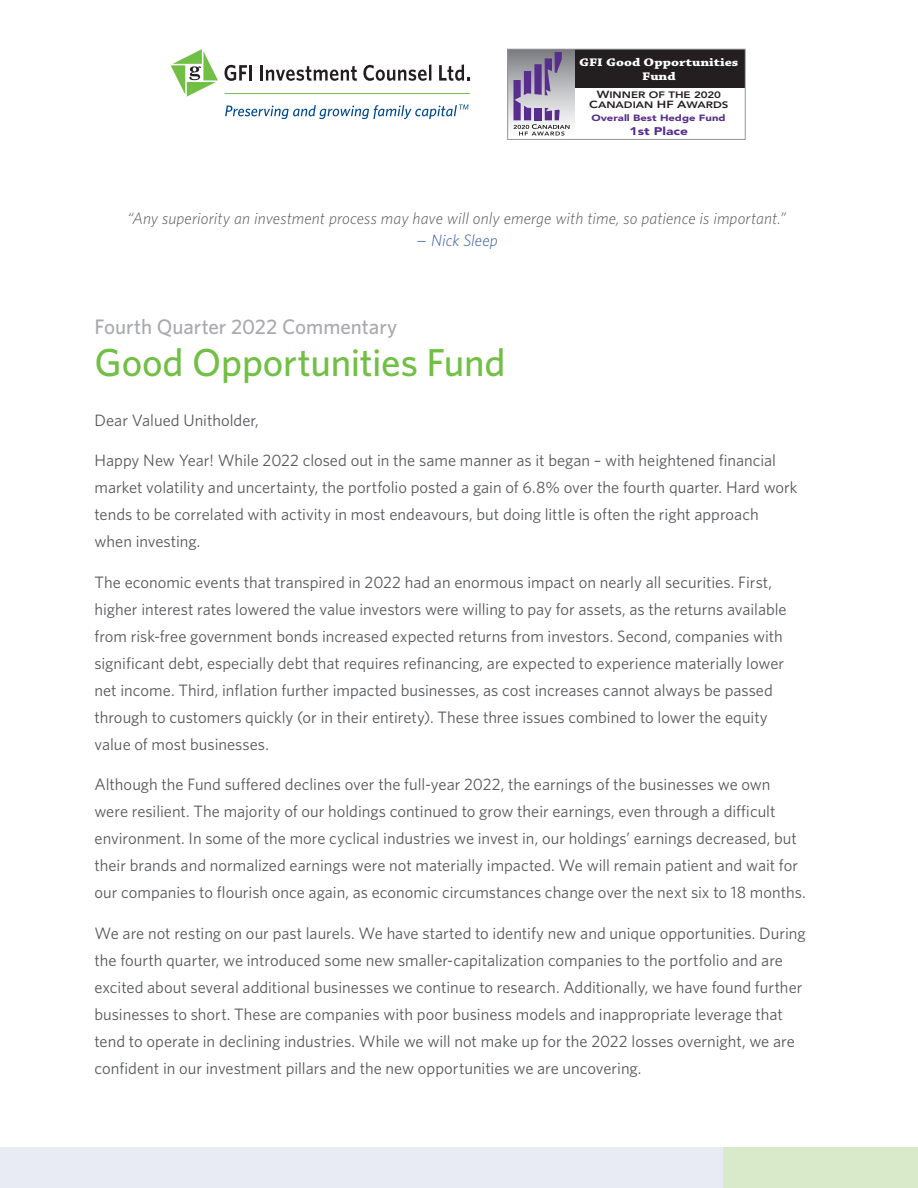
<style>
.page{position:relative;width:918px;height:1188px;background:#fff}
.page>*{position:absolute;margin:0;border:0;box-sizing:border-box;transform-origin:0 0}
.t1{font:500 39px "Whitney";letter-spacing:-.005em;color:#71bf44}
.t2{font:500 21px "Whitney";letter-spacing:-.005em;color:#a8a9ad}
.t3{font:16.5px/27px "Whitney";color:#57585a}
.t4{font:italic 300 16.5px "Whitney";letter-spacing:.005em;color:#57585a}
.t5{font:italic 300 16.5px "Whitney";letter-spacing:.005em;color:#365fa0;scale:1.5 1}
.t6{font:700 11.7px/14px "Chaparral Pro";color:#fdfefe;text-align:center;scale:1.25 1}
.t7{font:900 11.1px "Avenir LT Std";color:#582d8d;scale:1.25 1}
.t8{font:800 9.3px/9.8px "Avenir LT Std";color:#231f20;text-align:center;scale:1.25 1}
.t9{font:900 9px "Avenir LT Std";color:#582d8d;scale:1.25 1}
.s1{font-size:10.35px}
</style>
<div class="page">
<div style="left:722px;top:1148px;width:196px;height:40px;background:#d9eaca"></div>
<div style="left:0;top:1148px;width:722px;height:40px;background:#e8eaf4"></div>
<svg style="left:171px;top:49px;width:47px;height:48px"></svg>
<svg style="left:225px;top:65px;width:22px;height:16px"></svg>
<hr style="left:249px;top:65px;width:3px;height:16px;background:#231f20">
<hr style="left:260px;top:65px;width:3px;height:16px;background:#231f20">
<svg style="left:266px;top:66px;width:91px;height:15px"></svg>
<svg style="left:363px;top:64px;width:68px;height:17px"></svg>
<svg style="left:439px;top:64px;width:30px;height:17px"></svg>
<svg style="left:225px;top:105px;width:243px;height:14px"></svg>
<hr style="left:225px;top:93px;width:245px;height:1px;background:#71bf44">
<div style="left:572px;top:49px;width:173px;height:39px;background:#231f20"></div>
<div style="left:508px;top:49px;width:66px;height:90px;background:linear-gradient(to bottom,#7f8185,#fff)"></div>
<svg style="left:513px;top:52px;width:57px;height:84px;background:#a196b1"></svg>
<div style="left:507px;top:49px;width:238px;height:91px;border:1px solid #939598"></div>
<p class="t6" style="left:579px;top:55px;width:129px">GFI Good Opportunities<br>Fund</p>
<p class="t8" style="left:589px;top:90px;width:113px"><span class="s1">W</span>INNER OF THE 2020<br><span class="s1">C</span>ANADIAN <span class="s1">HF A</span>WARDS</p>
<p class="t9" style="left:591px;top:112px;width:109px">Overall Best Hedge Fund</p>
<p class="t7" style="left:630px;top:125px;width:48px">1st Place</p>
<p class="t4" style="left:128px;top:209px;width:660px">“Any superiority an investment process may have will only emerge with time, so patience is important.”</p>
<p class="t5" style="left:416px;top:231px;width:56px">– Nick Sleep</p>
<p class="t2" style="left:94px;top:314px;width:304px">Fourth Quarter 2022 Commentary</p>
<h1 class="t1" style="left:94px;top:339px;width:413px">Good Opportunities Fund</h1>
<p class="t3" style="left:94px;top:406px;width:166px">Dear Valued Unitholder,</p>
<p class="t3" style="left:94px;top:447px;width:705px">Happy New Year! While 2022 closed out in the same manner as it began – with heightened financial market volatility and uncertainty, the portfolio posted a gain of 6.8% over the fourth quarter. Hard work tends to be correlated with activity in most endeavours, but doing little is often the right approach when investing.</p>
<p class="t3" style="left:94px;top:568px;width:694px">The economic events that transpired in 2022 had an enormous impact on nearly all securities. First, higher interest rates lowered the value investors were willing to pay for assets, as the returns available from risk-free government bonds increased expected returns from investors. Second, companies with significant debt, especially debt that requires refinancing, are expected to experience materially lower net income. Third, inflation further impacted businesses, as cost increases cannot always be passed through to customers quickly (or in their entirety). These three issues combined to lower the equity value of most businesses.</p>
<p class="t3" style="left:94px;top:771px;width:713px">Although the Fund suffered declines over the full-year 2022, the earnings of the businesses we own were resilient. The majority of our holdings continued to grow their earnings, even through a difficult environment. In some of the more cyclical industries we invest in, our holdings’ earnings decreased, but their brands and normalized earnings were not materially impacted. We will remain patient and wait for our companies to flourish once again, as economic circumstances change over the next six to 18 months.</p>
<p class="t3" style="left:94px;top:919px;width:713px">We are not resting on our past laurels. We have started to identify new and unique opportunities. During the fourth quarter, we introduced some new smaller-capitalization companies to the portfolio and are excited about several additional businesses we continue to research. Additionally, we have found further businesses to short. These are companies with poor business models and inappropriate leverage that tend to operate in declining industries. While we will not make up for the 2022 losses overnight, we are confident in our investment pillars and the new opportunities we are uncovering.</p>
</div>
